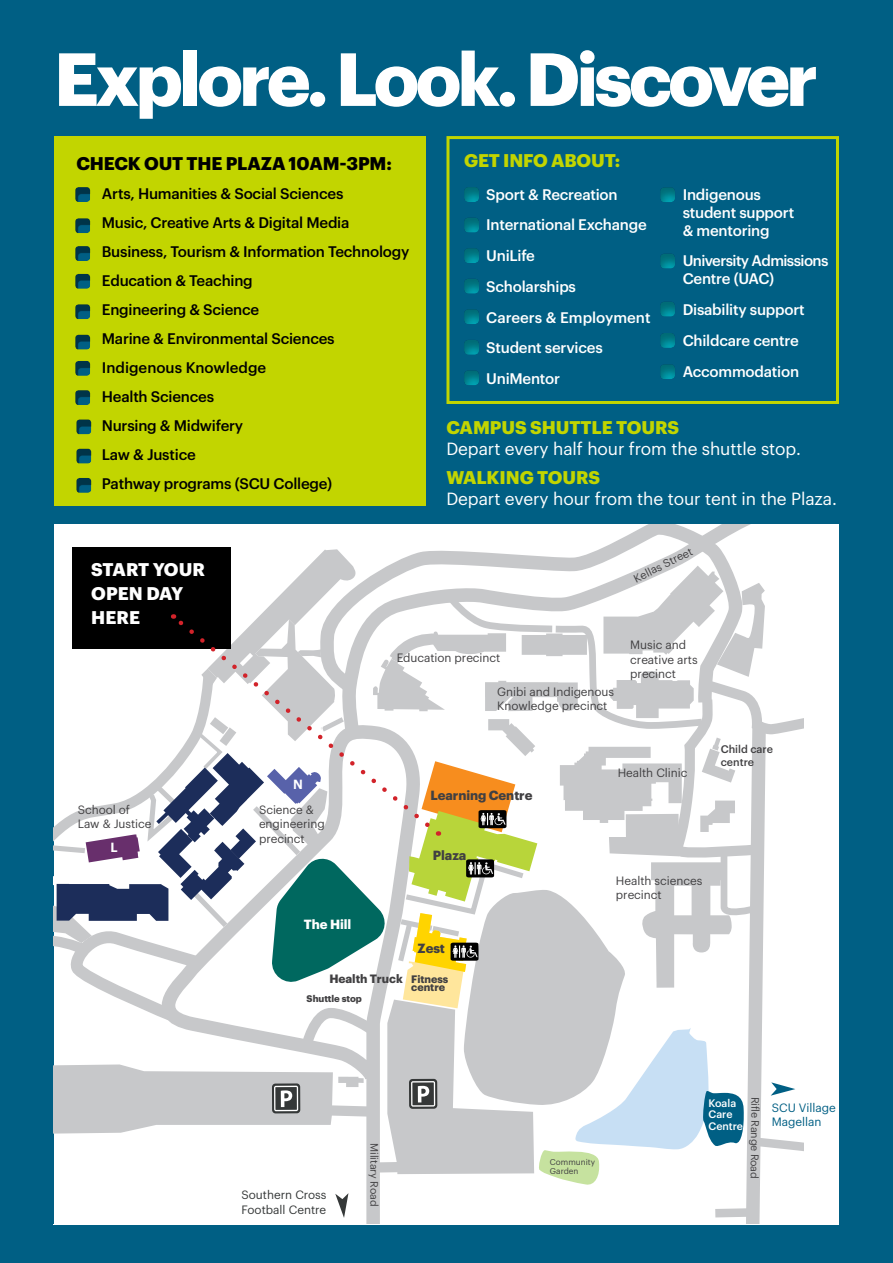
<style>
.page{position:relative;width:893px;height:1263px;background:#005f84}
.page>*{position:absolute;margin:0;border:0;box-sizing:border-box;transform-origin:0 0}
.t1{font:700 73.5px "Graphik";letter-spacing:-.05em;color:#fff}
.t2{font:700 18px "Graphik";letter-spacing:-.005em;color:#c2d500}
.t3{font:700 18px "Graphik";letter-spacing:-.01em;color:#000}
.t4{font:700 18px/24px "Graphik";color:#fff}
.t5{font:17.25px "Graphik";letter-spacing:-.005em;color:#fff}
.t6{font:500 15px/29px "Graphik";letter-spacing:-.015em;color:#000}
.t7{font:500 15px/30.8px "Graphik";letter-spacing:-.015em;color:#fff}
.t8{font:500 15px/18px "Graphik";letter-spacing:-.04em;color:#fff}
.t9{font:700 13.05px "Graphik";letter-spacing:-.005em;color:#414042}
.t10{font:700 13.05px "Graphik";letter-spacing:-.005em;color:#fff}
.t11{font:600 13.05px "Graphik";color:#fff}
.t12{font:11.85px/14.2px "Graphik";letter-spacing:-.005em;color:#414042}
.t13{font:11.85px/14.2px "Graphik";color:#353838}
.t14{font:11.85px/14.2px "Graphik";color:#005f84}
.t15{font:700 11.85px "Graphik";letter-spacing:-.005em;color:#414042}
.t16{font:11.1px "Graphik";color:#414042}
.t17{font:500 10.8px/13px "Graphik";color:#414042}
.t18{font:10.65px "Graphik";letter-spacing:-.02em;color:#414042}
.t19{font:500 10.65px/11.9px "Graphik";color:#fff}
.t20{font:700 10.65px/8.2px "Graphik";letter-spacing:-.005em;color:#414042}
.t21{font:700 9.45px "Graphik";letter-spacing:-.005em;color:#414042}
.t22{font:8.25px/9.4px "Graphik";color:#414042}
</style>
<div class="page">
<svg style="left:311px;top:524px;width:444px;height:16px;background:#f4f5f5"></svg>
<div style="left:804px;top:524px;width:35px;height:701px;background:#fff"></div>
<svg style="left:54px;top:540px;width:750px;height:685px;background:#d8dad8"></svg>
<div style="left:54px;top:136px;width:371px;height:369px;background:#c2d500"></div>
<div style="left:446px;top:136px;width:393px;height:268px;border:3px solid #c2d500"></div>
<div style="left:464px;top:185px;width:18px;height:18px;background:#000;opacity:.35"></div>
<div style="left:464px;top:215px;width:18px;height:18px;background:#000;opacity:.35"></div>
<div style="left:464px;top:246px;width:18px;height:18px;background:#000;opacity:.35"></div>
<div style="left:464px;top:276px;width:18px;height:18px;background:#000;opacity:.35"></div>
<div style="left:464px;top:307px;width:18px;height:18px;background:#000;opacity:.35"></div>
<div style="left:464px;top:337px;width:18px;height:18px;background:#000;opacity:.35"></div>
<div style="left:660px;top:185px;width:18px;height:18px;background:#000;opacity:.35"></div>
<div style="left:660px;top:251px;width:18px;height:18px;background:#000;opacity:.35"></div>
<div style="left:660px;top:299px;width:18px;height:18px;background:#000;opacity:.35"></div>
<div style="left:660px;top:331px;width:18px;height:18px;background:#000;opacity:.35"></div>
<div style="left:649px;top:356px;width:47px;height:30px;background:#000;opacity:.35"></div>
<div style="left:74px;top:185px;width:18px;height:18px;background:#000;opacity:.45"></div>
<div style="left:74px;top:216px;width:18px;height:18px;background:#000;opacity:.45"></div>
<div style="left:74px;top:244px;width:18px;height:18px;background:#000;opacity:.45"></div>
<div style="left:74px;top:272px;width:18px;height:18px;background:#000;opacity:.45"></div>
<div style="left:74px;top:302px;width:18px;height:18px;background:#000;opacity:.45"></div>
<div style="left:74px;top:332px;width:18px;height:18px;background:#000;opacity:.45"></div>
<div style="left:74px;top:359px;width:18px;height:18px;background:#000;opacity:.45"></div>
<div style="left:74px;top:388px;width:18px;height:18px;background:#000;opacity:.45"></div>
<div style="left:75px;top:417px;width:18px;height:18px;background:#000;opacity:.45"></div>
<div style="left:75px;top:446px;width:18px;height:18px;background:#000;opacity:.45"></div>
<div style="left:75px;top:476px;width:18px;height:18px;background:#000;opacity:.45"></div>
<div style="left:464px;top:368px;width:18px;height:18px;background:#000;opacity:.35"></div>
<h1 class="t1" style="left:54px;top:22px;width:765px">Explore. Look. Discover</h1>
<p class="t3" style="left:76px;top:150px;width:317px">CHECK OUT THE PLAZA 10AM-3PM:</p>
<p class="t2" style="left:464px;top:147px;width:158px">GET INFO ABOUT:</p>
<p class="t6" style="left:102px;top:178px;width:309px">Arts, Humanities &amp; Social Sciences<br>Music, Creative Arts &amp; Digital Media<br>Business, Tourism &amp; Information Technology<br>Education &amp; Teaching<br>Engineering &amp; Science<br>Marine &amp; Environmental Sciences<br>Indigenous Knowledge<br>Health Sciences<br>Nursing &amp; Midwifery<br>Law &amp; Justice<br>Pathway programs (SCU College)</p>
<p class="t7" style="left:683px;top:184px;width:113px;line-height:18px">Indigenous student support &amp; mentoring</p>
<p class="t7" style="left:486px;top:178px;width:166px">Sport &amp; Recreation<br>International Exchange<br>UniLife<br>Scholarships<br>Careers &amp; Employment<br>Student services<br>UniMentor</p>
<p class="t8" style="left:683px;top:251px;width:147px">University Admissions<br>Centre (UAC)</p>
<p class="t7" style="left:683px;top:293px;width:123px">Disability support<br>Childcare centre<br>Accommodation</p>
<p class="t2" style="left:446px;top:413px;width:234px">CAMPUS SHUTTLE TOURS</p>
<p class="t5" style="left:446px;top:435px;width:356px">Depart every half hour from the shuttle stop.</p>
<p class="t2" style="left:446px;top:464px;width:155px">WALKING TOURS</p>
<p class="t5" style="left:446px;top:486px;width:392px">Depart every hour from the tour tent in the Plaza.</p>
<p class="t4" style="left:91px;top:556px;width:115px">START YOUR<br>OPEN DAY<br>HERE</p>
<p class="t12" style="left:78px;top:801px;width:75px">School of<br>Law &amp; Justice</p>
<p class="t11" style="left:111px;top:837px;width:9px">L</p>
<p class="t16" style="left:631px;top:572px;width:66px;rotate:-27deg">Kellas Street</p>
<p class="t12" style="left:397px;top:650px;width:105px">Education precinct</p>
<p class="t12" style="left:497px;top:684px;width:118px">Gnibi and Indigenous<br>Knowledge precinct</p>
<p class="t12" style="left:630px;top:637px;width:69px">Music and creative arts precinct</p>
<p class="t11" style="left:293px;top:775px;width:11px">N</p>
<p class="t12" style="left:259px;top:802px;width:67px">Science &amp; engineering precinct</p>
<p class="t9" style="left:430px;top:785px;width:104px">Learning Centre</p>
<p class="t9" style="left:433px;top:845px;width:35px">Plaza</p>
<p class="t10" style="left:304px;top:914px;width:49px">The Hill</p>
<p class="t15" style="left:329px;top:969px;width:75px">Health Truck</p>
<p class="t21" style="left:307px;top:991px;width:57px">Shuttle stop</p>
<p class="t9" style="left:418px;top:938px;width:29px">Zest</p>
<p class="t20" style="left:411px;top:974px;width:38px">Fitness centre</p>
<p class="t12" style="left:618px;top:765px;width:71px">Health Clinic</p>
<p class="t12" style="left:616px;top:873px;width:88px">Health sciences precinct</p>
<p class="t17" style="left:721px;top:742px;width:54px">Child care centre</p>
<p class="t13" style="left:241px;top:1187px;width:87px">Southern Cross<br>Football Centre</p>
<p class="t18" style="left:382px;top:1143px;width:64px;rotate:90deg">Military Road</p>
<p class="t22" style="left:550px;top:1156px;width:47px">Community<br>Garden</p>
<p class="t18" style="left:764px;top:1097px;width:84px;rotate:91deg">Rifle Range Road</p>
<p class="t19" style="left:708px;top:1096px;width:36px">Koala<br>Care<br>Centre</p>
<p class="t14" style="left:772px;top:1099px;width:66px">SCU Village<br>Magellan</p>
</div>
